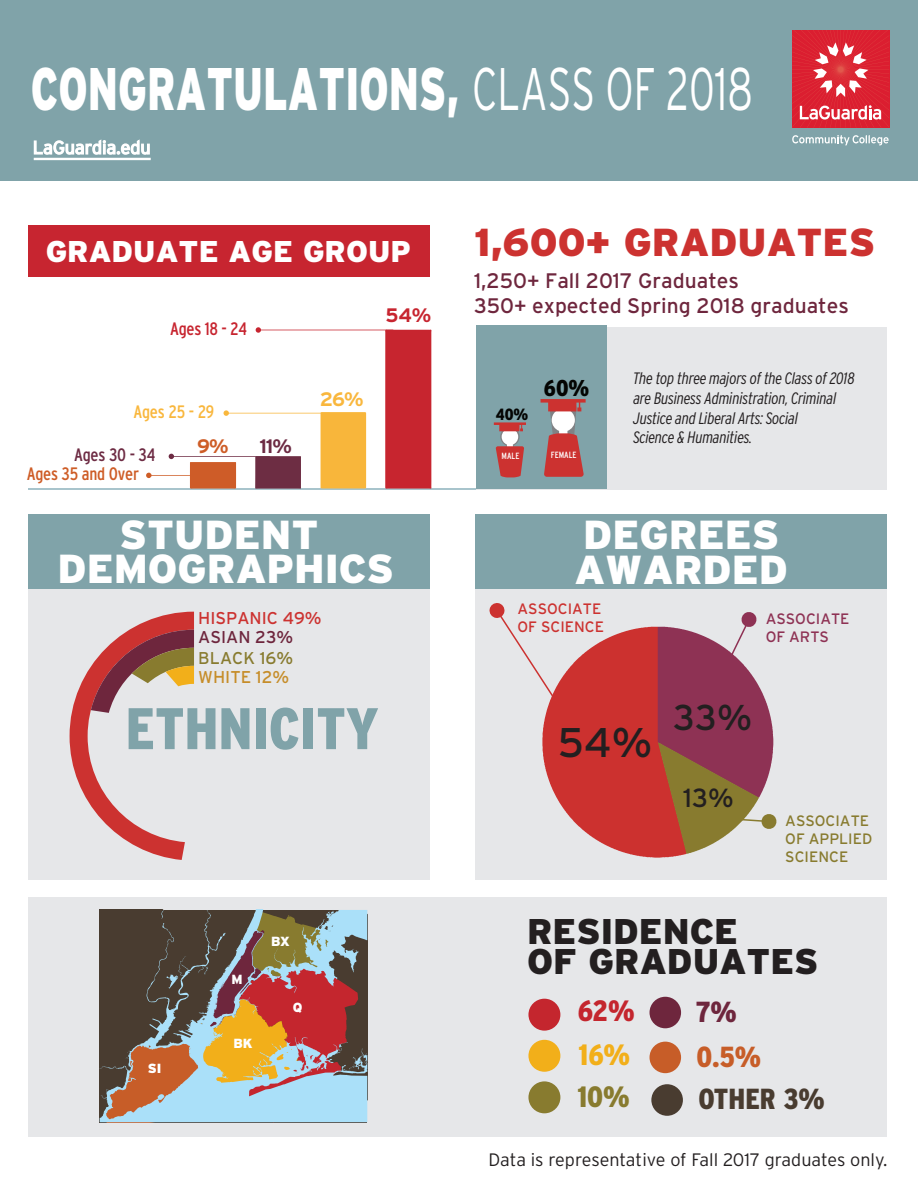
<style>
.page{position:relative;width:918px;height:1188px;background:#fff}
.page>*{position:absolute;margin:0;border:0;box-sizing:border-box;transform-origin:0 0}
.t1{font:900 60px "Interstate";color:#fff;scale:.67 1}
.t2{font:900 condensed 58.5px "Interstate";color:#80a3a9}
.t3{font:41.4px "Interstate";color:#231f20}
.t4{font:900 40.5px/34.5px "Interstate";color:#fff;text-align:center}
.t5{font:900 39px "Interstate";color:#cc3230}
.t6{font:35.85px "Interstate";color:#231f20}
.t7{font:900 35.7px/30.5px "Interstate";color:#231f20}
.t8{font:900 30px "Interstate";color:#fff}
.t9{font:900 condensed 29.4px "Interstate";color:#887b2f}
.t10{font:900 condensed 29.4px "Interstate";color:#c4262e}
.t11{font:900 condensed 29.4px "Interstate";color:#f2af1a}
.t12{font:900 condensed 28.95px "Interstate";color:#493c30}
.t13{font:900 condensed 28.95px "Interstate";color:#c75d28}
.t14{font:900 condensed 28.95px "Interstate";color:#6e263d}
.t15{font:26.25px "Interstate";color:#231f20}
.t16{font:900 condensed 22.95px "Interstate";color:#040503}
.t17{font:21px/25.2px "Interstate";color:#6e263d}
.t18{font:700 19.5px "Interstate";color:#c72530}
.t19{font:700 19.5px "Interstate";color:#f9b73d}
.t20{font:700 19.5px "Interstate";color:#6d2b43}
.t21{font:700 19.5px "Interstate";color:#ce5d27}
.t22{font:300 18px "Interstate";color:#231f20}
.t23{font:condensed 18px "Interstate";letter-spacing:-.01em;color:#ce5d27}
.t24{font:condensed 18px "Interstate";letter-spacing:-.015em;color:#c72530}
.t25{font:condensed 18px "Interstate";letter-spacing:-.01em;color:#f9b73d}
.t26{font:condensed 18px "Interstate";letter-spacing:-.01em;color:#6d2b43}
.t27{font:17.1px "Interstate";color:#cc3230}
.t28{font:17.1px "Interstate";color:#6e263d}
.t29{font:17.1px "Interstate";color:#887b2f}
.t30{font:17.1px "Interstate";color:#c68d2a}
.t31{font:italic 300 condensed 16.5px/19.8px "Interstate";letter-spacing:-.02em;color:#231f20}
.t32{font:900 condensed 16.2px "Interstate";color:#040503}
.t33{font:15.15px/18.1px "Interstate";color:#887b2f}
.t34{font:15.15px/18.1px "Interstate";color:#cc3230}
.t35{font:15.15px/18.1px "Interstate";color:#8e3254}
.t36{font:900 13.2px "Interstate";color:#fff}
.t37{font:condensed 10.8px "Interstate";color:#fff}
.t38{font:condensed 9px "Interstate";color:#fff}
.s1{font-weight:300}
</style>
<div class="page">
<div style="left:29px;top:898px;width:858px;height:239px;background:#e6e7e9"></div>
<div style="left:29px;top:514px;width:401px;height:365px;background:#e6e7e9"></div>
<div style="left:29px;top:514px;width:401px;height:75px;background:#80a3a9"></div>
<div style="left:475px;top:514px;width:412px;height:365px;background:#e6e7e9"></div>
<div style="left:475px;top:514px;width:412px;height:75px;background:#80a3a9"></div>
<hr style="left:29px;top:488px;width:489px;height:2px;background:#a8c4cc">
<div style="left:477px;top:327px;width:410px;height:163px;background:#e6e7e9"></div>
<div style="left:477px;top:325px;width:130px;height:164px;background:#80a3a9"></div>
<div style="left:0;top:0;width:918px;height:181px;background:#80a3a9"></div>
<svg style="left:489px;top:603px;width:288px;height:255px"></svg>
<svg style="left:100px;top:910px;width:267px;height:212px;background:#8d786a"></svg>
<svg style="left:256px;top:327px;width:5px;height:6px"></svg>
<svg style="left:224px;top:410px;width:5px;height:6px"></svg>
<svg style="left:541px;top:399px;width:45px;height:78px"></svg>
<svg style="left:494px;top:422px;width:32px;height:55px"></svg>
<div style="left:650px;top:997px;width:31px;height:31px;background:#6e263d;border-radius:50%"></div>
<div style="left:528px;top:1040px;width:32px;height:32px;background:#f2af1a;border-radius:50%"></div>
<div style="left:528px;top:999px;width:32px;height:32px;background:#c4262e;border-radius:50%"></div>
<div style="left:528px;top:1081px;width:32px;height:32px;background:#887b2f;border-radius:50%"></div>
<div style="left:650px;top:1042px;width:31px;height:31px;background:#c75d28;border-radius:50%"></div>
<div style="left:651px;top:1084px;width:32px;height:32px;background:#493c30;border-radius:50%"></div>
<div style="left:29px;top:225px;width:401px;height:52px;background:#c72530"></div>
<svg style="left:33px;top:139px;width:117px;height:16px"></svg>
<hr style="left:34px;top:158px;width:117px;height:2px;background:#fff">
<svg style="left:146px;top:473px;width:5px;height:5px"></svg>
<svg style="left:169px;top:454px;width:5px;height:5px"></svg>
<svg style="left:792px;top:135px;width:97px;height:11px"></svg>
<svg style="left:792px;top:30px;width:97px;height:98px;background:#df3e4b"></svg>
<div style="left:384px;top:330px;width:48px;height:159px;background:#c7252f"></div>
<svg style="left:255px;top:456px;width:46px;height:33px;background:#6f3046"></svg>
<svg style="left:190px;top:462px;width:46px;height:27px"></svg>
<div style="left:320px;top:412px;width:46px;height:77px;background:#f8b63b"></div>
<svg style="left:70px;top:612px;width:124px;height:248px"></svg>
<h1 class="t1" style="left:31px;top:52px;width:1079px">CONGRATULATIONS, <span class="s1">CLASS OF 2018</span></h1>
<h3 class="t8" style="left:46px;top:233px;width:367px">GRADUATE AGE GROUP</h3>
<p class="t24" style="left:170px;top:318px;width:78px">Ages 18 - 24</p>
<p class="t25" style="left:133px;top:400px;width:82px">Ages 25 - 29</p>
<p class="t26" style="left:74px;top:444px;width:83px">Ages 30 - 34</p>
<p class="t23" style="left:27px;top:463px;width:114px">Ages 35 and Over</p>
<p class="t21" style="left:197px;top:434px;width:33px">9%</p>
<p class="t20" style="left:259px;top:435px;width:34px">11%</p>
<p class="t18" style="left:385px;top:303px;width:48px">54%</p>
<p class="t19" style="left:320px;top:388px;width:45px">26%</p>
<h3 class="t4" style="left:57px;top:517px;width:338px">STUDENT<br>DEMOGRAPHICS</h3>
<p class="t27" style="left:198px;top:607px;width:125px">HISPANIC 49%</p>
<p class="t28" style="left:198px;top:626px;width:96px">ASIAN 23%</p>
<p class="t29" style="left:198px;top:647px;width:96px">BLACK 16%</p>
<p class="t30" style="left:198px;top:667px;width:92px">WHITE 12%</p>
<h2 class="t2" style="left:126px;top:693px;width:255px">ETHNICITY</h2>
<p class="t36" style="left:148px;top:1060px;width:15px">SI</p>
<p class="t36" style="left:232px;top:972px;width:13px">M</p>
<p class="t36" style="left:233px;top:1036px;width:21px">BK</p>
<p class="t36" style="left:271px;top:934px;width:20px">BX</p>
<p class="t36" style="left:293px;top:1000px;width:11px">Q</p>
<h3 class="t5" style="left:474px;top:219px;width:403px">1,600+ GRADUATES</h3>
<p class="t17" style="left:474px;top:268px;width:376px">1,250+ Fall 2017 Graduates<br>350+ expected Spring 2018 graduates</p>
<p class="t32" style="left:496px;top:404px;width:34px">40%</p>
<h3 class="t16" style="left:544px;top:374px;width:47px">60%</h3>
<p class="t37" style="left:502px;top:448px;width:20px">Male</p>
<p class="t38" style="left:502px;top:450px;width:19px">MALE</p>
<p class="t38" style="left:551px;top:449px;width:27px">FEMALE</p>
<p class="t31" style="left:633px;top:368px;width:223px">The top three majors of the Class of 2018 are Business Administration, Criminal Justice and Liberal Arts: Social<br>Science &amp; Humanities.</p>
<h3 class="t4" style="left:574px;top:516px;width:215px;line-height:35.4px;text-align:left">DEGREES<br>AWARDED</h3>
<p class="t34" style="left:518px;top:600px;width:88px">ASSOCIATE<br>OF SCIENCE</p>
<p class="t35" style="left:766px;top:610px;width:85px">ASSOCIATE<br>OF ARTS</p>
<h3 class="t3" style="left:558px;top:718px;width:96px">54%</h3>
<h3 class="t6" style="left:673px;top:695px;width:81px">33%</h3>
<h3 class="t15" style="left:683px;top:782px;width:52px">13%</h3>
<p class="t33" style="left:785px;top:812px;width:88px">ASSOCIATE<br>OF APPLIED<br>SCIENCE</p>
<h3 class="t7" style="left:527px;top:916px;width:293px">RESIDENCE<br>OF GRADUATES</h3>
<h3 class="t10" style="left:578px;top:993px;width:59px">62%</h3>
<h3 class="t11" style="left:579px;top:1037px;width:53px">16%</h3>
<h3 class="t9" style="left:577px;top:1079px;width:54px">10%</h3>
<h3 class="t14" style="left:696px;top:994px;width:42px">7%</h3>
<h3 class="t13" style="left:697px;top:1039px;width:66px">0.5%</h3>
<h3 class="t12" style="left:699px;top:1082px;width:128px">OTHER 3%</h3>
<p class="t22" style="left:488px;top:1149px;width:401px">Data is representative of Fall 2017 graduates only.</p>
</div>
